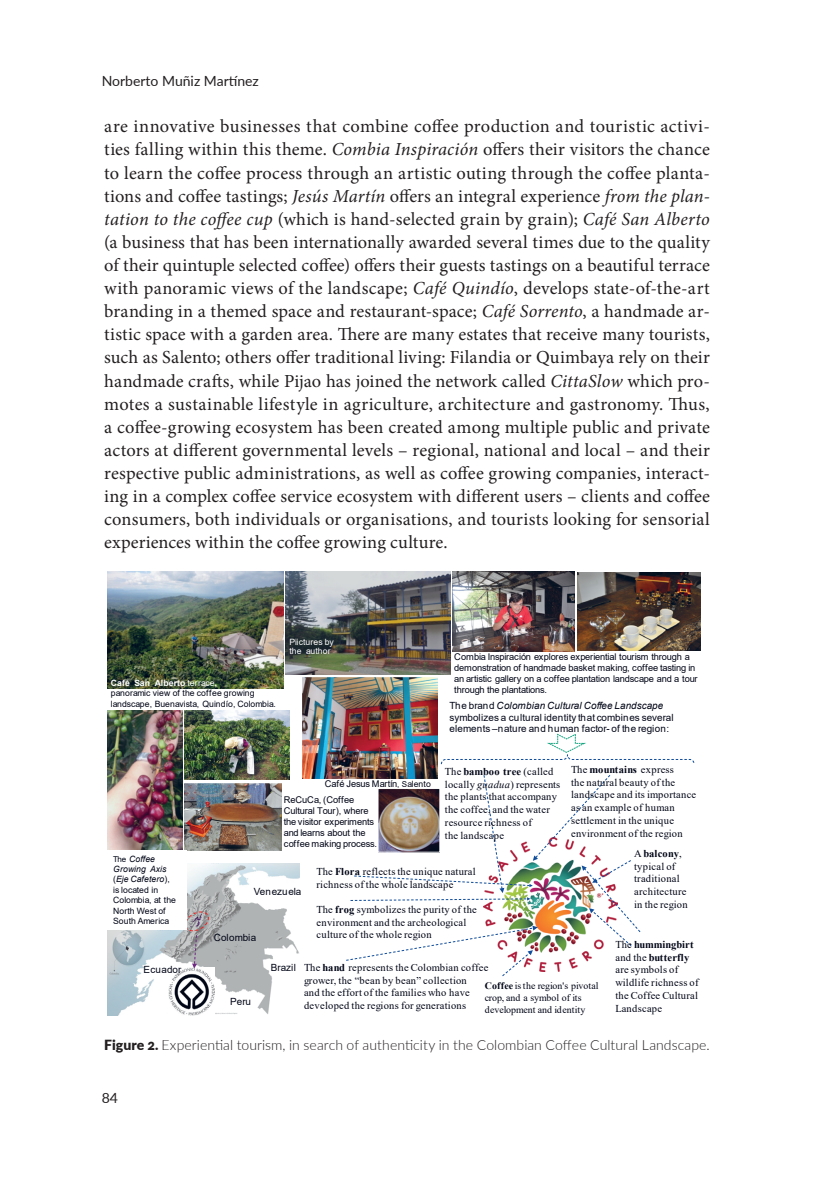
<style>
.page{position:relative;width:834px;height:1191px;background:#fff}
.page>*{position:absolute;margin:0;border:0;box-sizing:border-box;transform-origin:0 0}
.t1{font:18.38px/23.1px "Minion Pro";letter-spacing:.01em;color:#231f20;text-align:justify}
.podpis_rys__tab{font:300 14px "Lato";letter-spacing:.005em;color:#231f20}
.t2{font:14px "Lato";color:#231f20}
.t3{font:10.5px/12.8px "Times New Roman";letter-spacing:.025em;color:#000516}
.t4{font:9.8px/11.7px "Arial";letter-spacing:.005em;color:#000516}
.t5{font:9.8px/12.1px "Times New Roman";color:#000516}
.t6{font:9.28px/11px "Arial";letter-spacing:-.025em;color:#000516}
.t7{font:8.58px/10.3px "Arial";letter-spacing:.01em;color:#000516}
.t8{font:8.58px/9.8px "Arial";letter-spacing:.01em;color:#fff}
.s1{font-style:italic}
.s2{font-weight:700;color:#fff}
.s3{color:#fff}
.s4{font-size:8.05px}
.s5{font-weight:700}
.s6{font-size:8.58px}
.s7{font-weight:900}
</style>
<div class="page">
<img style="left:107px;top:864px;width:192px;height:151px">
<svg style="left:440px;top:733px;width:254px;height:31px"></svg>
<svg style="left:345px;top:774px;width:295px;height:202px"></svg>
<img style="left:168px;top:968px;width:46px;height:47px">
<svg style="left:155px;top:892px;width:55px;height:76px;background:#b8b9bd"></svg>
<img style="left:285px;top:571px;width:165px;height:103px">
<img style="left:452px;top:571px;width:122px;height:81px">
<img style="left:577px;top:572px;width:123px;height:78px">
<img style="left:108px;top:571px;width:175px;height:117px">
<img style="left:108px;top:710px;width:74px;height:140px">
<img style="left:185px;top:710px;width:105px;height:70px">
<img style="left:184px;top:783px;width:98px;height:67px">
<div style="left:107px;top:850px;width:79px;height:79px;background:#fff"></div>
<img style="left:303px;top:677px;width:134px;height:101px">
<img style="left:379px;top:790px;width:59px;height:60px">
<div style="left:377px;top:788px;width:63px;height:64px;border:1px solid #fff"></div>
<p class="t2" style="left:102px;top:71px;width:159px">Norberto Muñiz Martínez</p>
<p class="t1" style="left:104px;top:115px;width:607px">are innovative businesses that combine coffee production and touristic activi&shy;ties falling within this theme. <span class="s1">Combia Inspiración</span> offers their visitors the chance to learn the coffee process through an artistic outing through the coffee planta&shy;tions and coffee tastings; <span class="s1">Jesús Martín</span> offers an integral experience <span class="s1">from the plan&shy;tation to the coffee cup</span> (which is hand-selected grain by grain); <span class="s1">Café San Alberto </span>(a business that has been internationally awarded several times due to the quality of their quintuple selected coffee) offers their guests tastings on a beautiful terrace with panoramic views of the landscape; <span class="s1">Café Quindío</span>, develops state-of-the-art branding in a themed space and restaurant-space; <span class="s1">Café Sorrento</span>, a handmade ar&shy;tistic space with a garden area. There are many estates that receive many tourists, such as Salento; others offer traditional living: Filandia or Quimbaya rely on their handmade crafts, while Pijao has joined the network called <span class="s1">CittaSlow</span> which pro&shy;motes a sustainable lifestyle in agriculture, architecture and gastronomy. Thus, a coffee-growing ecosystem has been created among multiple public and private actors at different governmental levels – regional, national and local – and their respective public administrations, as well as coffee growing companies, interact&shy;ing in a complex coffee service ecosystem with different users – clients and coffee consumers, both individuals or organisations, and tourists looking for sensorial experiences within the coffee growing culture.</p>
<p class="t7" style="left:111px;top:678px;width:166px"><span class="s2">Café San Alberto</span> <span class="s3">terrace</span><span class="s2">,<br></span>panoramic view of the coffee growing landscape, Buenavista, Quindío, Colombia.</p>
<p class="t8" style="left:289px;top:636px;width:46px">Piictures by the author</p>
<p class="t6" style="left:454px;top:651px;width:245px">Combia Inspiración explores experiential tourism through a demonstration of handmade basket making, coffee tasting in an artistic gallery on a coffee plantation landscape and a tour through the plantations.</p>
<p class="t4" style="left:449px;top:699px;width:225px">The brand <span class="s1">Colombian Cultural Coffee Landscape </span>symbolizes a cultural identity that combines several elements –nature and human factor- of the region:</p>
<p class="t7" style="left:113px;top:853px;width:64px"><span class="s4">The</span> <span class="s1">Coffee<br>Growing Axis </span>(<span class="s1">Eje Cafetero</span>), is located in<br>Colombia, at the<br>North West of<br>South America</p>
<p class="t4" style="left:144px;top:963px;width:39px">Ecuador</p>
<p class="t3" style="left:571px;top:762px;width:127px">The <span class="s5">mountains</span> express<br>the natural beauty of the landscape and its importance as an example of human settlement in the unique environment of the region</p>
<p class="t3" style="left:445px;top:764px;width:117px">The <span class="s5">bamboo tree</span> (called locally <span class="s1">guadua</span>) represents the plants that accompany the coffee, and the water resource richness of<br>the landscape</p>
<p class="t3" style="left:316px;top:865px;width:161px">The <span class="s5">Flora</span> reflects the unique natural richness of the whole landscape</p>
<p class="t6" style="left:324px;top:778px;width:108px">Café Jesus Martín<span class="s4">, S</span><span class="s6">alento</span></p>
<p class="t6" style="left:284px;top:794px;width:95px">ReCuCa, (Coffee<br>Cultural Tour), where the visitor experiments and learns about the coffee making process.</p>
<p class="t3" style="left:634px;top:846px;width:55px">A <span class="s5">balcony</span>, typical of traditional architecture in the region</p>
<p class="t4" style="left:254px;top:886px;width:49px">Venezuela</p>
<p class="t3" style="left:316px;top:902px;width:162px">The <span class="s5">frog</span> symbolizes the purity of the environment and the archeological culture of the whole region</p>
<p class="t4" style="left:214px;top:931px;width:44px">Colombia</p>
<p class="t3" style="left:615px;top:937px;width:85px">The <span class="s5">hummingbirt </span>and the <span class="s5">butterfly </span>are symbols of wildlife richness of the Coffee Cultural<br>Landscape</p>
<p class="t4" style="left:271px;top:961px;width:27px">Brazil</p>
<p class="t3" style="left:304px;top:961px;width:186px">The <span class="s5">hand</span> represents the Colombian coffee grower, the “bean by bean” collection<br>and the effort of the families who have developed the regions for generations</p>
<p class="t5" style="left:484px;top:979px;width:115px"><span class="s5">Coffee</span> is the region's pivotal crop, and a symbol of its development and identity</p>
<p class="t4" style="left:230px;top:995px;width:22px">Peru</p>
<p class="podpis_rys__tab" style="left:104px;top:1035px;width:607px"><span class="s7">Figure 2.</span> Experiential tourism, in search of authenticity in the Colombian Coffee Cultural Landscape.</p>
<p class="t2" style="left:102px;top:1087px;width:18px">84</p>
</div>
